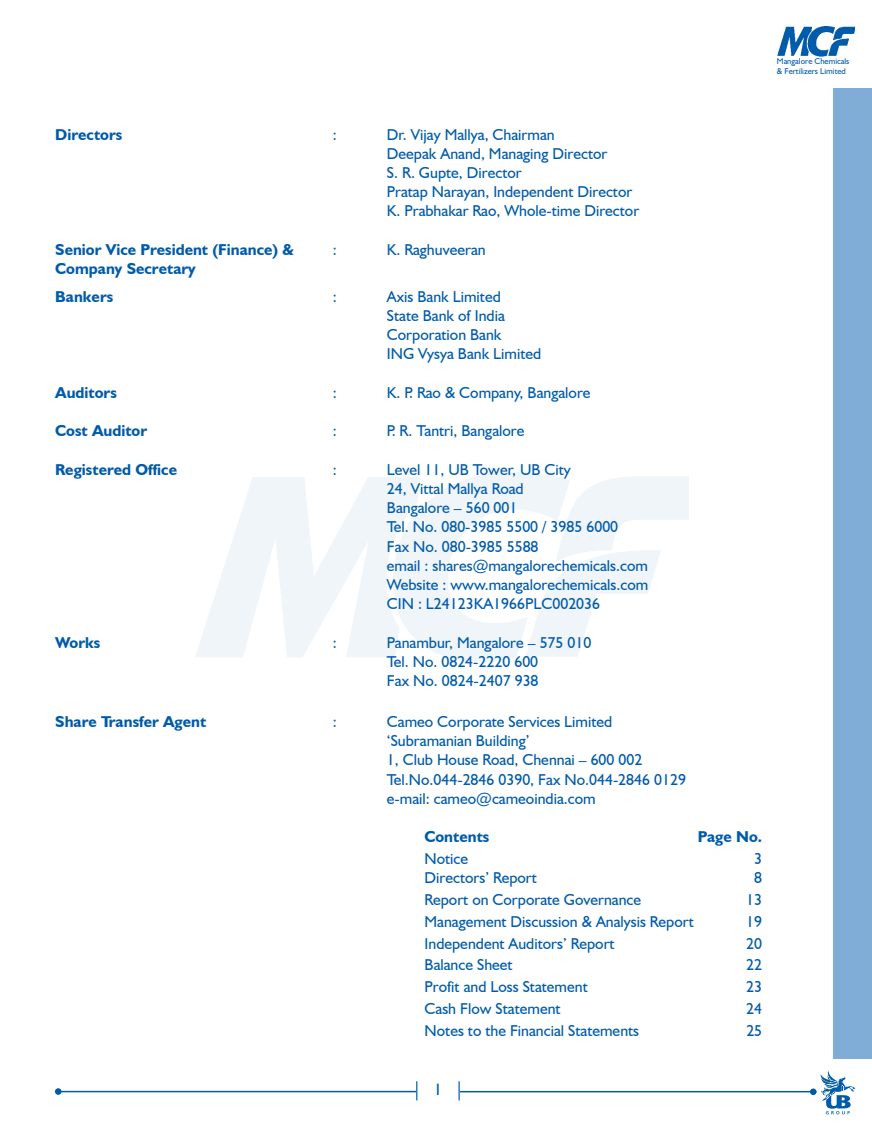
<style>
.page{position:relative;width:872px;height:1136px;background:#fff}
.page>*{position:absolute;margin:0;border:0;box-sizing:border-box;transform-origin:0 0}
.t1{font:16.5px "Humanist 521 BT";color:#005baa}
.t2{font:15.75px/19.2px "Humanist 521 BT";color:#005baa}
.t3{font:700 15.75px/27.8px "Humanist 521 BT";color:#005baa}
.t4{font:8.4px/10.1px "Humanist 521 BT";color:#005baa}
</style>
<div class="page">
<img style="left:777px;top:27px;width:78px;height:29px">
<hr style="left:60px;top:1090px;width:357px;height:2px;background:#005baa">
<hr style="left:460px;top:1090px;width:356px;height:2px;background:#005baa">
<svg style="left:55px;top:1088px;width:6px;height:6px"></svg>
<svg style="left:416px;top:1081px;width:1px;height:19px"></svg>
<svg style="left:458px;top:1081px;width:2px;height:19px"></svg>
<div style="left:833px;top:88px;width:39px;height:969px;background:#80add5"></div>
<svg style="left:810px;top:1070px;width:45px;height:44px"></svg>
<p class="t4" style="left:777px;top:56px;width:74px">Mangalore Chemicals &amp; Fertilizers Limited</p>
<p class="t3" style="left:55px;top:120px;width:68px">Directors</p>
<p class="t2" style="left:333px;top:124px;width:5px">:</p>
<p class="t2" style="left:387px;top:124px;width:254px">Dr. Vijay Mallya, Chairman<br>Deepak Anand, Managing Director<br>S. R. Gupte, Director<br>Pratap Narayan, Independent Director<br>K. Prabhakar Rao, Whole-time Director</p>
<p class="t3" style="left:55px;top:235px;width:240px">Senior Vice President (Finance) &amp;</p>
<p class="t2" style="left:333px;top:239px;width:5px">:</p>
<p class="t2" style="left:387px;top:239px;width:100px">K. Raghuveeran</p>
<p class="t3" style="left:55px;top:254px;width:142px">Company Secretary<br>Bankers</p>
<p class="t2" style="left:333px;top:286px;width:5px">:</p>
<p class="t2" style="left:387px;top:286px;width:156px">Axis Bank Limited<br>State Bank of India<br>Corporation Bank<br>ING Vysya Bank Limited</p>
<p class="t3" style="left:55px;top:378px;width:63px">Auditors</p>
<p class="t2" style="left:333px;top:382px;width:5px">:</p>
<p class="t2" style="left:387px;top:382px;width:205px">K. P. Rao &amp; Company, Bangalore</p>
<p class="t3" style="left:55px;top:416px;width:93px">Cost Auditor</p>
<p class="t2" style="left:333px;top:421px;width:5px">:</p>
<p class="t2" style="left:387px;top:421px;width:139px">P. R. Tantri, Bangalore</p>
<p class="t3" style="left:55px;top:455px;width:123px">Registered Office</p>
<p class="t2" style="left:333px;top:459px;width:5px">:</p>
<p class="t2" style="left:387px;top:459px;width:263px">Level 11, UB Tower, UB City<br>24, Vittal Mallya Road<br>Bangalore – 560 001<br>Tel. No. 080-3985 5500 / 3985 6000<br>Fax No. 080-3985 5588<br>email : shares@mangalorechemicals.com<br>Website : www.mangalorechemicals.com<br>CIN : L24123KA1966PLC002036</p>
<p class="t3" style="left:55px;top:628px;width:46px">Works</p>
<p class="t2" style="left:333px;top:632px;width:5px">:</p>
<p class="t2" style="left:387px;top:632px;width:206px">Panambur, Mangalore – 575 010<br>Tel. No. 0824-2220 600<br>Fax No. 0824-2407 938</p>
<p class="t3" style="left:55px;top:707px;width:152px">Share Transfer Agent</p>
<p class="t2" style="left:333px;top:711px;width:5px">:</p>
<p class="t2" style="left:387px;top:711px;width:300px">Cameo Corporate Services Limited ‘Subramanian Building’<br>1, Club House Road, Chennai – 600 002<br>Tel.No.044-2846 0390, Fax No.044-2846 0129 e-mail: cameo@cameoindia.com</p>
<p class="t3" style="left:424px;top:822px;width:66px">Contents</p>
<p class="t3" style="left:698px;top:822px;width:66px">Page No.</p>
<p class="t2" style="left:424px;top:848px;width:45px">Notice</p>
<p class="t2" style="left:754px;top:848px;width:9px">3</p>
<p class="t2" style="left:424px;top:867px;width:114px">Directors’ Report</p>
<p class="t2" style="left:754px;top:867px;width:9px">8</p>
<p class="t2" style="left:424px;top:889px;width:218px">Report on Corporate Governance</p>
<p class="t2" style="left:746px;top:889px;width:17px">13</p>
<p class="t2" style="left:424px;top:911px;width:271px">Management Discussion &amp; Analysis Report</p>
<p class="t2" style="left:746px;top:911px;width:17px">19</p>
<p class="t2" style="left:424px;top:933px;width:192px">Independent Auditors’ Report</p>
<p class="t2" style="left:746px;top:933px;width:17px">20</p>
<p class="t2" style="left:424px;top:954px;width:90px">Balance Sheet</p>
<p class="t2" style="left:746px;top:954px;width:17px">22</p>
<p class="t2" style="left:424px;top:976px;width:165px">Profit and Loss Statement</p>
<p class="t2" style="left:746px;top:976px;width:17px">23</p>
<p class="t2" style="left:424px;top:998px;width:137px">Cash Flow Statement</p>
<p class="t2" style="left:746px;top:998px;width:17px">24</p>
<p class="t2" style="left:424px;top:1020px;width:216px">Notes to the Financial Statements</p>
<p class="t2" style="left:746px;top:1020px;width:17px">25</p>
<p class="t1" style="left:434px;top:1079px;width:10px">1</p>
</div>
